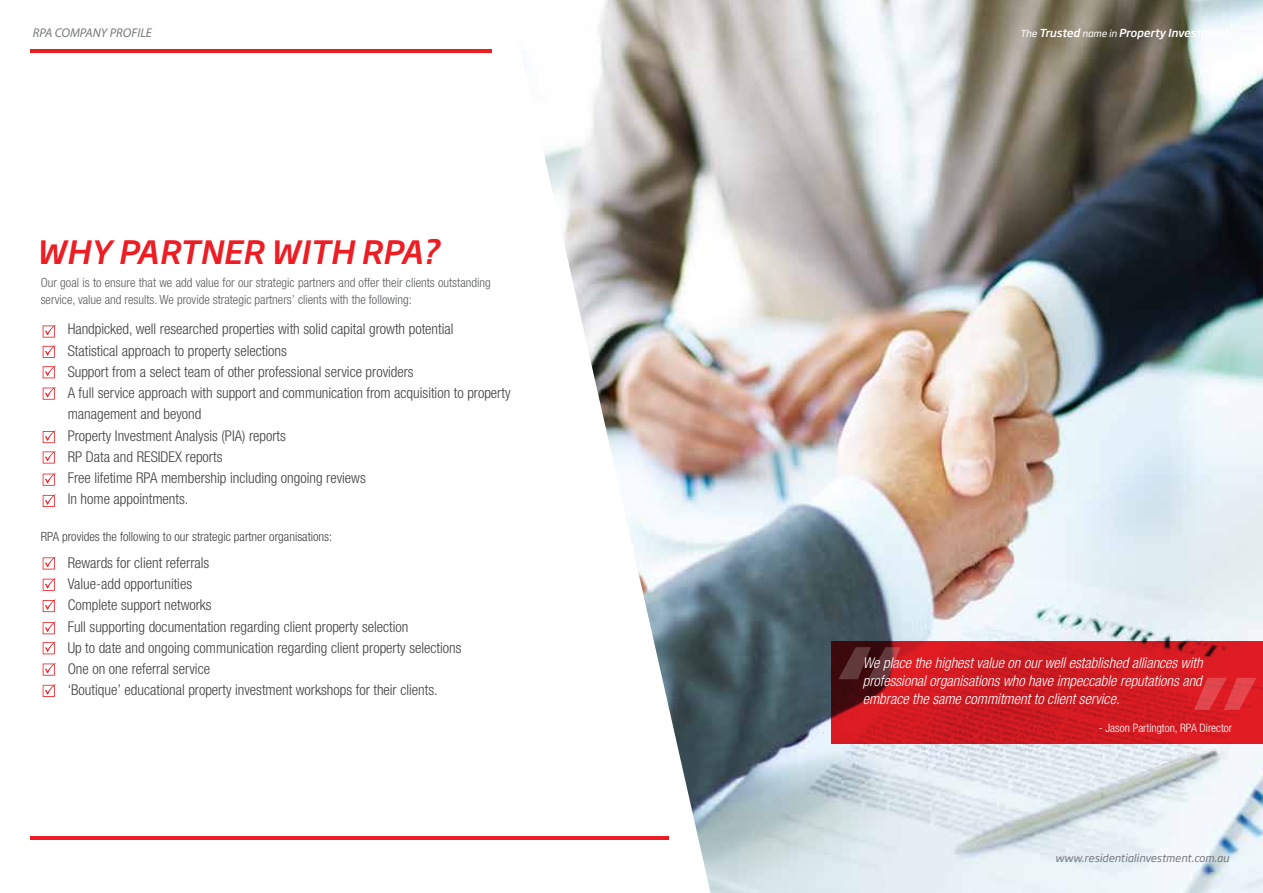
<style>
.page{position:relative;width:1263px;height:893px;background:#fff}
.page>*{position:absolute;margin:0;border:0;box-sizing:border-box;transform-origin:0 0}
.t1{font:italic 500 31.8px "Soho Gothic Pro";color:#ed1d24}
.t2{font:300 condensed 14.85px/21.1px "Helvetica Neue LT Pro";color:#414042}
.t3{font:italic 300 condensed 14.85px/17.9px "Helvetica Neue LT Pro";color:#fff;text-align:justify}
.t4{font:300 condensed 12.75px/17px "Helvetica Neue LT Pro";color:#5a5b5d}
.t5{font:300 condensed 12.75px "Helvetica Neue LT Pro";color:#414042}
.t6{font:italic 12.75px "Myriad Pro";color:#77787b}
.t7{font:300 condensed 11.7px "Helvetica Neue LT Pro";color:#fff}
.t8{font:italic 500 10.95px "Soho Gothic Pro";color:#fff}
.t9{font:italic 10.65px "Soho Gothic Pro";color:#77787b}
.s1{font-weight:400;font-size:9.6px}
</style>
<div class="page">
<img style="left:509px;top:0;width:754px;height:893px">
<hr style="left:30px;top:49px;width:462px;height:3px;background:#ed1d24">
<hr style="left:30px;top:836px;width:638px;height:3px;background:#ed1d24">
<svg style="left:831px;top:641px;width:432px;height:103px;fill:#d31a22"></svg>
<svg style="left:838px;top:647px;width:63px;height:32px"></svg>
<svg style="left:1194px;top:678px;width:62px;height:32px"></svg>
<svg style="left:43px;top:325px;width:13px;height:13px"></svg>
<svg style="left:43px;top:345px;width:13px;height:13px"></svg>
<svg style="left:43px;top:366px;width:13px;height:12px"></svg>
<svg style="left:43px;top:387px;width:13px;height:13px"></svg>
<svg style="left:43px;top:430px;width:13px;height:13px"></svg>
<svg style="left:43px;top:451px;width:13px;height:12px"></svg>
<svg style="left:43px;top:473px;width:13px;height:13px"></svg>
<svg style="left:43px;top:494px;width:13px;height:13px"></svg>
<svg style="left:43px;top:557px;width:13px;height:12px"></svg>
<svg style="left:43px;top:578px;width:13px;height:13px"></svg>
<svg style="left:43px;top:599px;width:13px;height:13px"></svg>
<svg style="left:43px;top:621px;width:13px;height:13px"></svg>
<svg style="left:43px;top:641px;width:13px;height:13px"></svg>
<svg style="left:43px;top:663px;width:13px;height:13px"></svg>
<svg style="left:43px;top:684px;width:13px;height:13px"></svg>
<p class="t6" style="left:33px;top:25px;width:120px">RPA COMPANY PROFILE</p>
<p class="t8" style="left:1020px;top:24px;width:210px"><span class="s1">The</span> Trusted <span class="s1">name in</span> Property Investment</p>
<h1 class="t1" style="left:36px;top:227px;width:405px">WHY PARTNER WITH RPA?</h1>
<p class="t4" style="left:41px;top:274px;width:451px">Our goal is to ensure that we add value for our strategic partners and offer their clients outstanding service, value and results. We provide strategic partners’ clients with the following:</p>
<p class="t2" style="left:68px;top:318px;width:444px">Handpicked, well researched properties with solid capital growth potential<br>Statistical approach to property selections<br>Support from a select team of other professional service providers<br>A full service approach with support and communication from acquisition to property management and beyond<br>Property Investment Analysis (PIA) reports<br>RP Data and RESIDEX reports<br>Free lifetime RPA membership including ongoing reviews<br>In home appointments.</p>
<p class="t5" style="left:41px;top:529px;width:293px">RPA provides the following to our strategic partner organisations:</p>
<p class="t2" style="left:68px;top:552px;width:395px">Rewards for client referrals<br>Value-add opportunities<br>Complete support networks<br>Full supporting documentation regarding client property selection<br>Up to date and ongoing communication regarding client property selections One on one referral service<br>‘Boutique’ educational property investment workshops for their clients.</p>
<p class="t3" style="left:863px;top:654px;width:341px">We place the highest value on our well established alliances with professional organisations who have impeccable reputations and embrace the same commitment to client service.</p>
<p class="t7" style="left:1099px;top:721px;width:135px">- Jason Partington, RPA Director</p>
<p class="t9" style="left:1055px;top:849px;width:175px">www.residentialinvestment.com.au</p>
</div>
